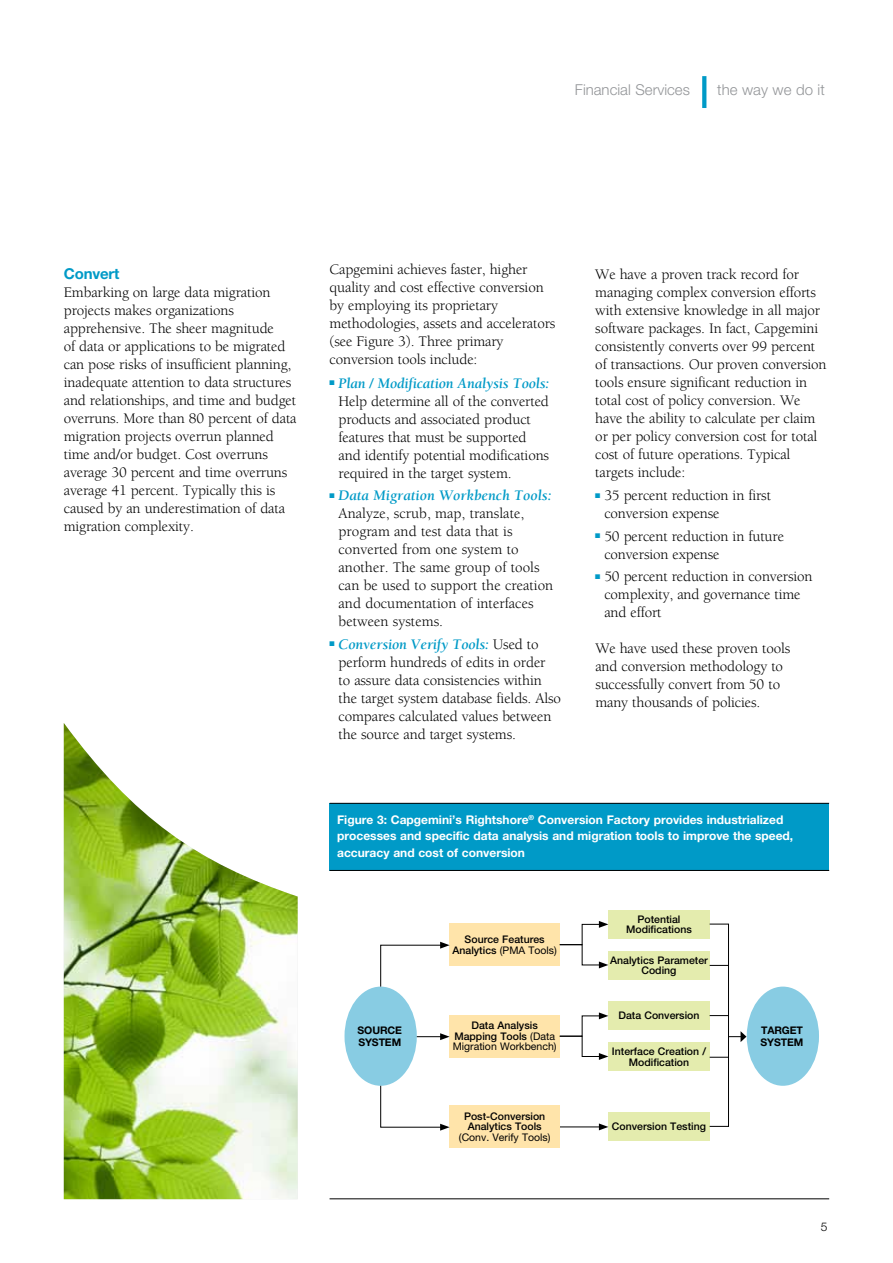
<style>
.page{position:relative;width:893px;height:1263px;background:#fff}
.page>*{position:absolute;margin:0;border:0;box-sizing:border-box;transform-origin:0 0}
.t1{font:15px/18px "Berkeley Std";letter-spacing:-.01em;color:#000}
.t2{font:300 15px "Helvetica Neue LT Std";color:#939598}
.t3{font:700 15px "Helvetica Neue LT Std";letter-spacing:-.01em;color:#009ac7}
.t4{font:700 12px/16.5px "Helvetica Neue LT Std";color:#fff}
.t5{font:300 12px "Helvetica Neue LT Std";color:#000}
.t6{font:500 10.5px/10.5px "Helvetica Neue LT Std";color:#000;text-align:center}
.t7{font:700 10.5px/12.6px "Helvetica Neue LT Std";letter-spacing:-.01em;color:#000}
.t8{font:10.5px "Helvetica Neue LT Std";color:#000}
.s1{color:#009ac7}
.s2{font-weight:700;font-style:italic;color:#009ac7}
.s3{font-weight:400}
</style>
<div class="page">
<svg style="left:702px;top:76px;width:4px;height:32px"></svg>
<div style="left:330px;top:803px;width:499px;height:67px;background:#009ac7"></div>
<hr style="left:330px;top:1198px;width:499px;height:1px;background:#000">
<hr style="left:330px;top:803px;width:499px;height:1px;background:#000">
<hr style="left:330px;top:870px;width:499px;height:1px;background:#000">
<div style="left:344px;top:986px;width:73px;height:100px;background:#88cce3;border-radius:50%"></div>
<div style="left:747px;top:986px;width:72px;height:100px;background:#88cce3;border-radius:50%"></div>
<hr style="left:559px;top:1126px;width:42px;height:1px;background:#000">
<svg style="left:599px;top:1112px;width:111px;height:28px;background:#e3eab1"></svg>
<svg style="left:380px;top:1085px;width:180px;height:63px"></svg>
<svg style="left:380px;top:910px;width:349px;height:77px"></svg>
<svg style="left:417px;top:1001px;width:329px;height:70px"></svg>
<div style="left:709px;top:924px;width:20px;height:203px;border:1px solid #000"></div>
<img style="left:64px;top:723px;width:234px;height:476px">
<p class="t2" style="left:575px;top:80px;width:116px">Financial Services</p>
<p class="t2" style="left:717px;top:80px;width:109px">the way we do it</p>
<p class="t3" style="left:64px;top:264px;width:57px">Convert</p>
<p class="t1" style="left:64px;top:283px;width:234px">Embarking on large data migration projects makes organizations apprehensive. The sheer magnitude<br>of data or applications to be migrated can pose risks of insufficient planning, inadequate attention to data structures and relationships, and time and budget overruns. More than 80 percent of data migration projects overrun planned time and/or budget. Cost overruns average 30 percent and time overruns average 41 percent. Typically this is caused by an underestimation of data migration complexity.</p>
<p class="t1" style="left:330px;top:261px;width:227px">Capgemini achieves faster, higher quality and cost effective conversion by employing its proprietary methodologies, assets and accelerators (see Figure 3). Three primary conversion tools include:</p>
<p class="t1" style="left:339px;top:374px;width:212px;text-indent:-9px"><span class="s1">■</span> <span class="s2">Plan / Modification Analysis Tools:<br></span>Help determine all of the converted products and associated product features that must be supported and identify potential modifications required in the target system.</p>
<p class="t1" style="left:339px;top:487px;width:216px;text-indent:-9px"><span class="s1">■</span> <span class="s2">Data Migration Workbench Tools:<br></span>Analyze, scrub, map, translate, program and test data that is converted from one system to another. The same group of tools can be used to support the creation and documentation of interfaces between systems.</p>
<p class="t1" style="left:339px;top:635px;width:224px;text-indent:-9px"><span class="s1">■</span> <span class="s2">Conversion Verify Tools:</span> Used to perform hundreds of edits in order<br>to assure data consistencies within the target system database fields. Also compares calculated values between the source and target systems.</p>
<p class="t1" style="left:595px;top:265px;width:233px">We have a proven track record for managing complex conversion efforts with extensive knowledge in all major software packages. In fact, Capgemini consistently converts over 99 percent of transactions. Our proven conversion tools ensure significant reduction in total cost of policy conversion. We have the ability to calculate per claim or per policy conversion cost for total cost of future operations. Typical targets include:</p>
<p class="t1" style="left:604px;top:487px;width:168px;text-indent:-9px"><span class="s1">■</span> 35 percent reduction in first conversion expense</p>
<p class="t1" style="left:604px;top:527px;width:181px;text-indent:-9px"><span class="s1">■</span> 50 percent reduction in future conversion expense</p>
<p class="t1" style="left:604px;top:568px;width:210px;text-indent:-9px"><span class="s1">■</span> 50 percent reduction in conversion complexity, and governance time and effort</p>
<p class="t1" style="left:595px;top:640px;width:197px">We have used these proven tools and conversion methodology to successfully convert from 50 to many thousands of policies.</p>
<p class="t4" style="left:337px;top:811px;width:458px">Figure 3: Capgemini’s Rightshore<sup>®</sup> Conversion Factory provides industrialized processes and specific data analysis and migration tools to improve the speed, accuracy and cost of conversion</p>
<p class="t6" style="left:626px;top:913px;width:67px">Potential<br>Modifications</p>
<p class="t6" style="left:610px;top:955px;width:99px">Analytics Parameter<br>Coding</p>
<p class="t6" style="left:618px;top:1010px;width:83px">Data Conversion</p>
<p class="t6" style="left:612px;top:1046px;width:96px">Interface Creation /<br>Modification</p>
<p class="t6" style="left:452px;top:934px;width:106px">Source Features<br>Analytics <span class="s3">(PMA Tools)</span></p>
<p class="t6" style="left:453px;top:1020px;width:105px">Data Analysis<br>Mapping Tools <span class="s3">(Data<br>Migration Workbench)</span></p>
<p class="t7" style="left:358px;top:1023px;width:46px">SOURCE<br>SYSTEM</p>
<p class="t7" style="left:761px;top:1023px;width:44px">TARGET<br>SYSTEM</p>
<p class="t6" style="left:464px;top:1110px;width:83px">Post-Conversion<br>Analytics Tools</p>
<p class="t8" style="left:459px;top:1131px;width:93px">(Conv. Verify Tools)</p>
<p class="t6" style="left:612px;top:1121px;width:96px">Conversion Testing</p>
<p class="t5" style="left:821px;top:1219px;width:8px">5</p>
</div>
